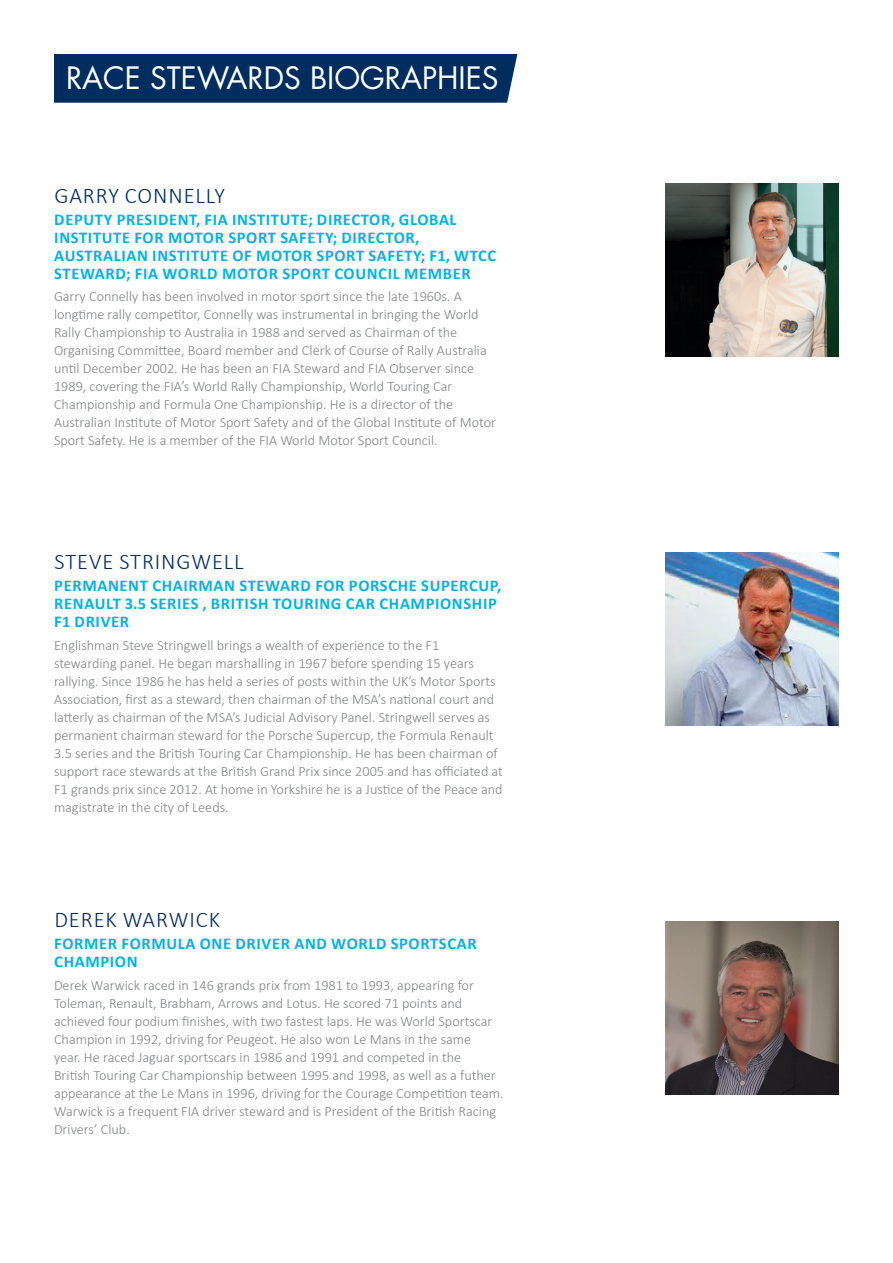
<style>
.page{position:relative;width:893px;height:1263px;background:#fff}
.page>*{position:absolute;margin:0;border:0;box-sizing:border-box;transform-origin:0 0}
.t1{font:30px "Futura Std";color:#fff}
.t2{font:300 22.5px "Calibri";letter-spacing:.04em;color:#002d5f}
.t3{font:700 16.5px/18px "Calibri";letter-spacing:.04em;color:#00b4e1}
.t4{font:300 14.25px/18px "Calibri";color:#808285}
</style>
<div class="page">
<img style="left:665px;top:184px;width:173px;height:173px">
<img style="left:665px;top:552px;width:173px;height:174px">
<img style="left:665px;top:921px;width:173px;height:173px">
<div style="left:54px;top:54px;width:463px;height:49px;background:#002d5f"></div>
<h1 class="t1" style="left:66px;top:59px;width:434px">RACE STEWARDS BIOGRAPHIES</h1>
<h2 class="t2" style="left:54px;top:186px;width:172px">GARRY CONNELLY</h2>
<p class="t3" style="left:54px;top:212px;width:443px">DEPUTY PRESIDENT, FIA INSTITUTE; DIRECTOR, GLOBAL INSTITUTE FOR MOTOR SPORT SAFETY; DIRECTOR, AUSTRALIAN INSTITUTE OF MOTOR SPORT SAFETY; F1, WTCC STEWARD; FIA WORLD MOTOR SPORT COUNCIL MEMBER</p>
<p class="t4" style="left:54px;top:289px;width:444px">Garry Connelly has been involved in motor sport since the late 1960s. A longtime rally competitor, Connelly was instrumental in bringing the World Rally Championship to Australia in 1988 and served as Chairman of the Organising Committee, Board member and Clerk of Course of Rally Australia until December 2002. He has been an FIA Steward and FIA Observer since 1989, covering the FIA’s World Rally Championship, World Touring Car Championship and Formula One Championship. He is a director of the Australian Institute of Motor Sport Safety and of the Global Institute of Motor Sport Safety. He is a member of the FIA World Motor Sport Council.</p>
<h2 class="t2" style="left:54px;top:552px;width:191px">STEVE STRINGWELL</h2>
<p class="t3" style="left:54px;top:578px;width:449px">PERMANENT CHAIRMAN STEWARD FOR PORSCHE SUPERCUP,<br>RENAULT 3.5 SERIES , BRITISH TOURING CAR CHAMPIONSHIP<br>F1 DRIVER</p>
<p class="t4" style="left:54px;top:637px;width:450px">Englishman Steve Stringwell brings a wealth of experience to the F1 stewarding panel. He began marshalling in 1967 before spending 15 years rallying. Since 1986 he has held a series of posts within the UK’s Motor Sports Association, first as a steward, then chairman of the MSA’s national court and latterly as chairman of the MSA’s Judicial Advisory Panel. Stringwell serves as permanent chairman steward for the Porsche Supercup, the Formula Renault 3.5 series and the British Touring Car Championship. He has been chairman of support race stewards at the British Grand Prix since 2005 and has officiated at F1 grands prix since 2012. At home in Yorkshire he is a Justice of the Peace and magistrate in the city of Leeds.</p>
<h2 class="t2" style="left:54px;top:910px;width:167px">DEREK WARWICK</h2>
<p class="t3" style="left:54px;top:936px;width:424px">FORMER FORMULA ONE DRIVER AND WORLD SPORTSCAR<br>CHAMPION</p>
<p class="t4" style="left:54px;top:977px;width:451px">Derek Warwick raced in 146 grands prix from 1981 to 1993, appearing for Toleman, Renault, Brabham, Arrows and Lotus. He scored 71 points and achieved four podium finishes, with two fastest laps. He was World Sportscar Champion in 1992, driving for Peugeot. He also won Le Mans in the same<br>year. He raced Jaguar sportscars in 1986 and 1991 and competed in the<br>British Touring Car Championship between 1995 and 1998, as well as a futher appearance at the Le Mans in 1996, driving for the Courage Competition team.<br>Warwick is a frequent FIA driver steward and is President of the British Racing Drivers’ Club.</p>
</div>
